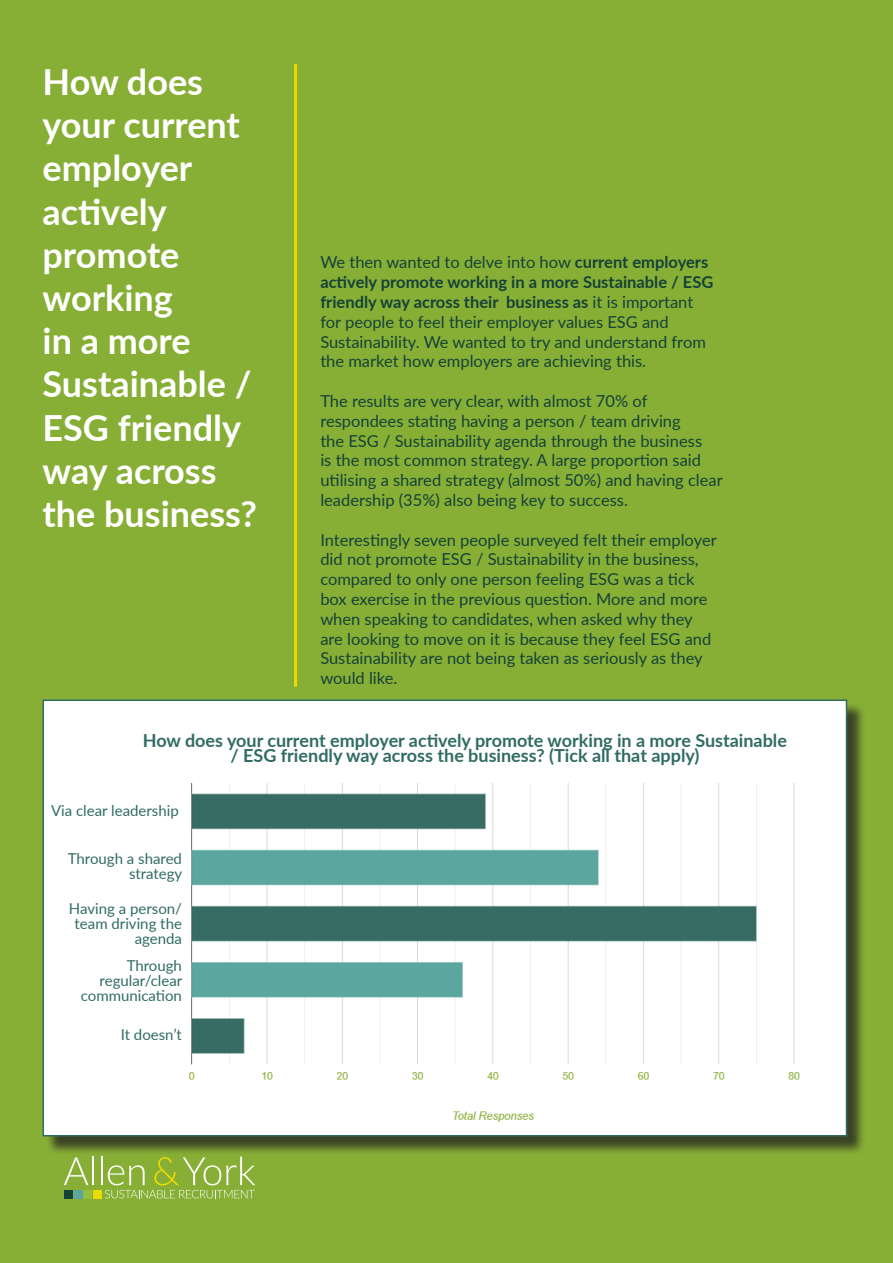
<style>
.page{position:relative;width:893px;height:1263px;background:#87af36}
.page>*{position:absolute;margin:0;border:0;box-sizing:border-box;transform-origin:0 0}
.t1{font:700 36px/43.2px "Lato";color:#fff}
.t2{font:700 18px/15px "Lato";color:#306c63;text-align:center}
.t3{font:16.5px/19.8px "Lato";color:#154238}
.t4{font:15px/15px "Lato";color:#306c63;text-align:right}
.s1{font-weight:700}
</style>
<div class="page">
<svg style="left:64px;top:1157px;width:24px;height:28px"></svg>
<hr style="left:92px;top:1157px;width:2px;height:28px;background:#fff">
<div style="left:64px;top:1190px;width:9px;height:9px;background:#154238"></div>
<div style="left:74px;top:1190px;width:9px;height:9px;background:#58a69e"></div>
<div style="left:83px;top:1190px;width:9px;height:9px;background:#94be3d"></div>
<div style="left:93px;top:1190px;width:9px;height:9px;background:#ebdb01"></div>
<svg style="left:101px;top:1157px;width:154px;height:41px"></svg>
<div style="left:45px;top:702px;width:821px;height:453px;background:#231f20;opacity:.75"></div>
<img style="left:46px;top:702px;width:798px;height:431px">
<div style="left:43px;top:699px;width:804px;height:437px;border:2px solid #306c63"></div>
<hr style="left:294px;top:64px;width:3px;height:623px;background:#ebdb01">
<div style="left:48px;top:785px;width:142px;height:50px;background:#fff"></div>
<div style="left:48px;top:841px;width:142px;height:49px;background:#fff"></div>
<div style="left:48px;top:899px;width:142px;height:49px;background:#fff"></div>
<div style="left:48px;top:955px;width:142px;height:50px;background:#fff"></div>
<div style="left:48px;top:1009px;width:142px;height:49px;background:#fff"></div>
<div style="left:143px;top:725px;width:653px;height:44px;background:#fff"></div>
<p class="t1" style="left:43px;top:59px;width:216px">How does your current employer actively promote working<br>in a more<br>Sustainable /<br>ESG friendly way across the business?</p>
<p class="t3" style="left:320px;top:252px;width:395px">We then wanted to delve into how <span class="s1">current employers actively promote working in a more Sustainable / ESG friendly way across their business as</span> it is important for people to feel their employer values ESG and Sustainability. We wanted to try and understand from the market how employers are achieving this.</p>
<p class="t3" style="left:320px;top:390px;width:404px">The results are very clear, with almost 70% of respondees stating having a person / team driving<br>the ESG / Sustainability agenda through the business<br>is the most common strategy. A large proportion said utilising a shared strategy (almost 50%) and having clear leadership (35%) also being key to success.</p>
<p class="t3" style="left:320px;top:529px;width:398px">Interestingly seven people surveyed felt their employer did not promote ESG / Sustainability in the business, compared to only one person feeling ESG was a tick box exercise in the previous question. More and more when speaking to candidates, when asked why they are looking to move on it is because they feel ESG and Sustainability are not being taken as seriously as they would like.</p>
<p class="t2" style="left:143px;top:732px;width:646px">How does your current employer actively promote working in a more Sustainable / ESG friendly way across the business? (Tick all that apply)</p>
<p class="t4" style="left:51px;top:802px;width:129px">Via clear leadership</p>
<p class="t4" style="left:68px;top:851px;width:116px">Through a shared strategy</p>
<p class="t4" style="left:69px;top:901px;width:115px">Having a person/ team driving the agenda</p>
<p class="t4" style="left:81px;top:957px;width:103px">Through regular/clear communication</p>
<p class="t4" style="left:121px;top:1026px;width:63px">It doesn’t</p>
</div>
